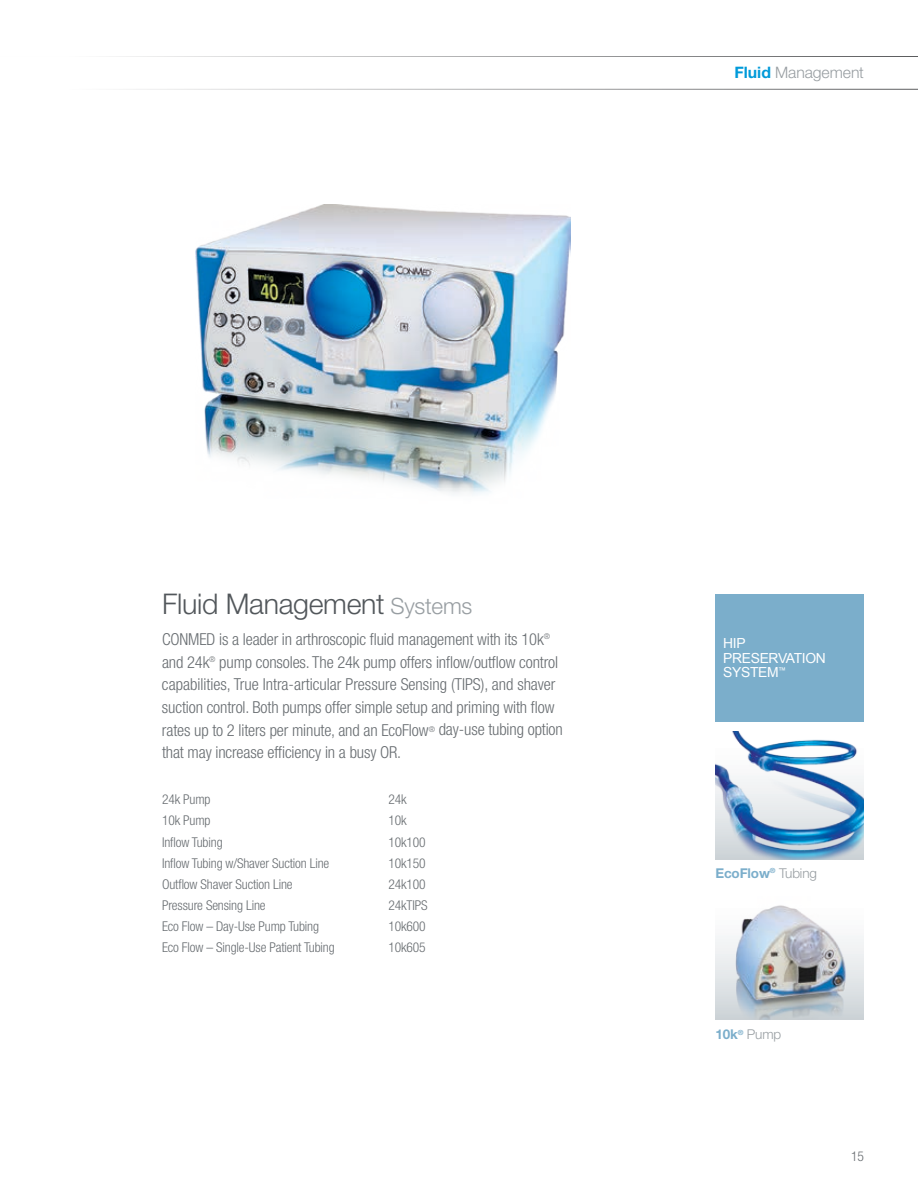
<style>
.page{position:relative;width:918px;height:1188px;background:#fff}
.page>*{position:absolute;margin:0;border:0;box-sizing:border-box;transform-origin:0 0}
.t1{font:300 28.5px "Helvetica Neue LT Std";letter-spacing:-.01em;color:#52575b}
.t2{font:300 condensed 16.5px/22.5px "Helvetica Neue LT Std";letter-spacing:-.01em;color:#686d71}
.t3{font:300 15.75px "Helvetica Neue LT Std";letter-spacing:-.005em;color:#989ea2}
.t4{font:13.8px/14.5px "Arial";letter-spacing:-.025em;color:#fff}
.t5{font:300 condensed 13.5px "Helvetica Neue LT Std";letter-spacing:-.01em;color:#686d71}
.t6{font:700 13.5px "Helvetica Neue LT Std";letter-spacing:-.01em;color:#7baecb}
.t7{font:300 13.5px "Helvetica Neue LT Std";color:#989ea2}
.s1{font-weight:700;color:#009ad9}
.s2{font-size:22.5px;color:#989ea2}
.s3{font-weight:300;color:#989ea2}
.s4{font-weight:700;color:#7baecb}
</style>
<div class="page">
<hr style="left:0;top:89px;width:918px;height:1px;background:#58595b">
<hr style="left:0;top:56px;width:918px;height:1px;background:#58595b">
<div style="left:715px;top:594px;width:149px;height:128px;background:#7baecb"></div>
<img style="left:716px;top:732px;width:148px;height:128px">
<div style="left:716px;top:892px;width:148px;height:128px;background:linear-gradient(to bottom,#fff,#d0d6da)"></div>
<img style="left:723px;top:897px;width:136px;height:123px">
<img style="left:195px;top:204px;width:375px;height:290px">
<p class="t3" style="left:735px;top:63px;width:131px"><span class="s1">Fluid</span> Management</p>
<h1 class="t1" style="left:162px;top:587px;width:312px">Fluid Management <span class="s2">Systems</span></h1>
<p class="t2" style="left:162px;top:628px;width:402px">CONMED is a leader in arthroscopic fluid management with its 10k<sup>® </sup>and 24k<sup>®</sup> pump consoles. The 24k pump offers inflow/outflow control capabilities, True Intra-articular Pressure Sensing (TIPS), and shaver suction control. Both pumps offer simple setup and priming with flow rates up to 2 liters per minute, and an EcoFlow<sup>®</sup> day-use tubing option that may increase efficiency in a busy OR.</p>
<p class="t5" style="left:162px;top:792px;width:50px">24k Pump</p>
<p class="t5" style="left:389px;top:792px;width:20px">24k</p>
<p class="t5" style="left:162px;top:813px;width:50px">10k Pump</p>
<p class="t5" style="left:389px;top:813px;width:20px">10k</p>
<p class="t5" style="left:162px;top:834px;width:62px">Inflow Tubing</p>
<p class="t5" style="left:389px;top:834px;width:39px">10k100</p>
<p class="t5" style="left:162px;top:855px;width:169px">Inflow Tubing w/Shaver Suction Line</p>
<p class="t5" style="left:389px;top:855px;width:39px">10k150</p>
<p class="t5" style="left:162px;top:876px;width:132px">Outflow Shaver Suction Line</p>
<p class="t5" style="left:389px;top:876px;width:39px">24k100</p>
<p class="t5" style="left:162px;top:897px;width:105px">Pressure Sensing Line</p>
<p class="t5" style="left:389px;top:897px;width:41px">24kTIPS</p>
<p class="t5" style="left:162px;top:918px;width:159px">Eco Flow – Day-Use Pump Tubing</p>
<p class="t5" style="left:389px;top:918px;width:39px">10k600</p>
<p class="t5" style="left:162px;top:939px;width:174px">Eco Flow – Single-Use Patient Tubing</p>
<p class="t5" style="left:389px;top:939px;width:39px">10k605</p>
<p class="t4" style="left:723px;top:636px;width:104px">HIP<br>PRESERVATION<br>SYSTEM<sup>™</sup></p>
<p class="t6" style="left:715px;top:865px;width:103px">EcoFlow<sup>®</sup> <span class="s3">Tubing</span></p>
<p class="t7" style="left:715px;top:1026px;width:67px"><span class="s4">10k</span><sup>®</sup> Pump</p>
<p class="t5" style="left:851px;top:1148px;width:14px">15</p>
</div>
